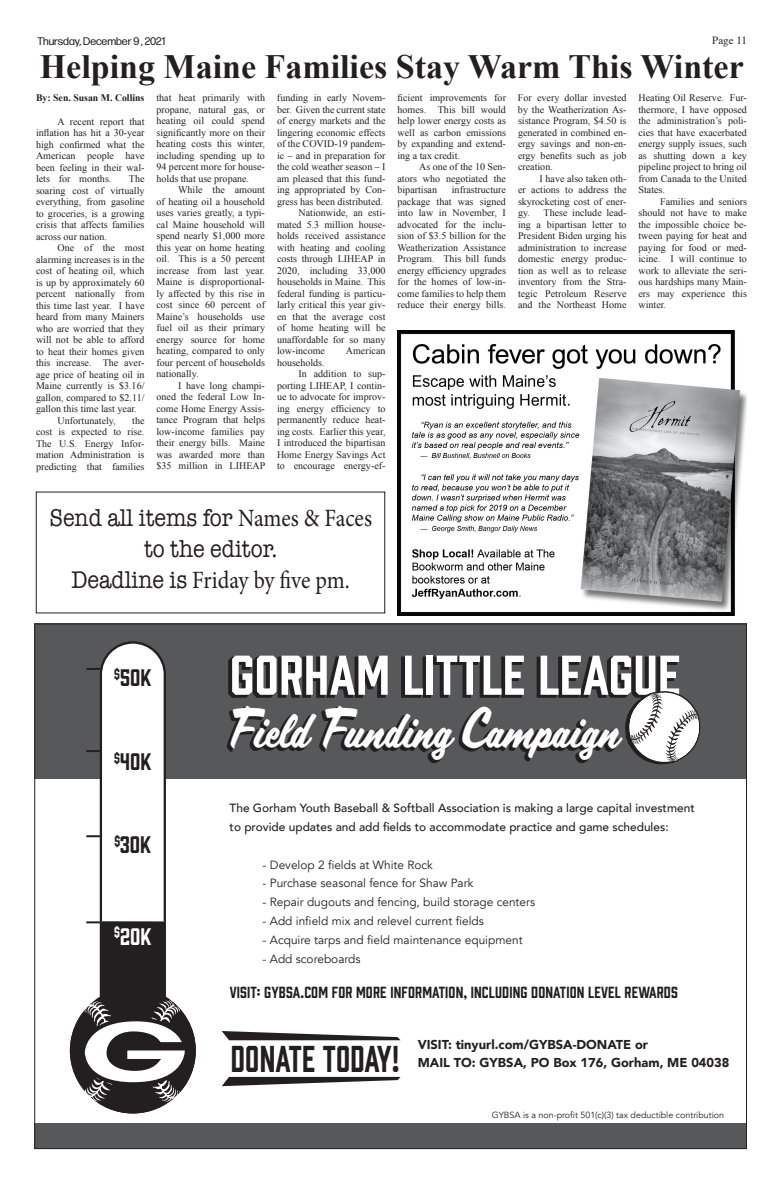
<style>
.page{position:relative;width:783px;height:1188px;background:#fff}
.page>*{position:absolute;margin:0;border:0;box-sizing:border-box;transform-origin:0 0}
.t1{font:51.5px "Prohibition";letter-spacing:.01em;color:#fff}
.t2{font:50.7px "Scriptorama JF Tradeshow";color:#fff;scale:.86 1}
.t3{font:34.4px "Prohibition";letter-spacing:.01em;color:#231f20;scale:.88 1}
.t4{font:700 34px "Times New Roman";color:#231f20}
.t5{font:24.9px/31px "American Typewriter";color:#231f20;text-align:center;scale:.88 1}
.t6{font:24.9px "Minion Pro";letter-spacing:-.01em;color:#231f20;scale:.88 1}
.t7{font:22px "Prohibition";color:#231f20}
.t8{font:22px "Prohibition";color:#fff}
.t9{font:14.8px "Prohibition";letter-spacing:.01em;color:#231f20}
.t10{font:900 12.9px/18.8px "Avenir";color:#231f20}
.t11{font:11.9px "Avenir";color:#231f20}
.t12{font:500 11.9px/18.8px "Avenir";color:#231f20}
.t13{font:11px "Forma DJR Deck";color:#231f20}
.t14{font:11px "Times";color:#231f20}
.t15{font:10px/11.5px "Times New Roman";color:#231f20;text-align:justify}
.t16{font:700 10px "Times New Roman";color:#231f20}
.t17{font:8.9px "Avenir";color:#231f20}
.s1{font-family:"Minion Pro"}
.s2{font-family:"American Typewriter"}
</style>
<div class="page">
<div style="left:34px;top:623px;width:713px;height:156px;background:#57585a"></div>
<div style="left:34px;top:1123px;width:713px;height:26px;background:#57585a"></div>
<svg style="left:222px;top:1077px;width:179px;height:9px"></svg>
<svg style="left:70px;top:641px;width:126px;height:473px"></svg>
<svg style="left:625px;top:691px;width:76px;height:74px"></svg>
<svg style="left:222px;top:1031px;width:179px;height:9px"></svg>
<img style="left:398px;top:330px;width:349px;height:286px">
<p class="t13" style="left:38px;top:34px;width:130px">Thursday, December 9 , 2021</p>
<p class="t14" style="left:712px;top:30px;width:36px">Page 11</p>
<h3 class="t4" style="left:40px;top:43px;width:705px">Helping Maine Families Stay Warm This Winter</h3>
<p class="t16" style="left:36px;top:91px;width:110px">By: Sen. Susan M. Collins</p>
<p class="t15" style="left:36px;top:115px;width:110px;text-indent:22px">A recent report that inflation has hit a 30-year high confirmed what the American people have been feeling in their wal&shy;lets for months.</p>
<p class="t15" style="left:277px;top:92px;width:110px">funding in early Novem-</p>
<p class="t15" style="left:277px;top:104px;width:110px">ber. Given the current state</p>
<p class="t15" style="left:277px;top:115px;width:110px">of energy markets and the</p>
<p class="t15" style="left:277px;top:127px;width:110px">lingering economic effects</p>
<p class="t15" style="left:277px;top:138px;width:110px">of the COVID-19 pandem-</p>
<p class="t15" style="left:277px;top:150px;width:110px">ic – and in preparation for</p>
<p class="t15" style="left:277px;top:161px;width:110px">the cold weather season – I</p>
<p class="t15" style="left:277px;top:173px;width:110px">am pleased that this fund-</p>
<p class="t15" style="left:277px;top:184px;width:110px">ing appropriated by Con-</p>
<p class="t15" style="left:277px;top:196px;width:108px">gress has been distributed.</p>
<p class="t15" style="left:299px;top:207px;width:88px">Nationwide, an esti-</p>
<p class="t15" style="left:277px;top:219px;width:110px">mated 5.3 million house-</p>
<p class="t15" style="left:277px;top:230px;width:110px">holds received assistance</p>
<p class="t15" style="left:277px;top:242px;width:110px">with heating and cooling</p>
<p class="t15" style="left:277px;top:253px;width:110px">costs through LIHEAP in</p>
<p class="t15" style="left:277px;top:265px;width:110px">2020, including 33,000</p>
<p class="t15" style="left:277px;top:276px;width:110px">households in Maine. This</p>
<p class="t15" style="left:277px;top:288px;width:110px">federal funding is particu-</p>
<p class="t15" style="left:277px;top:299px;width:110px">larly critical this year giv-</p>
<p class="t15" style="left:277px;top:311px;width:110px">en that the average cost</p>
<p class="t15" style="left:277px;top:322px;width:110px">of home heating will be</p>
<p class="t15" style="left:277px;top:334px;width:110px">unaffordable for so many</p>
<p class="t15" style="left:277px;top:345px;width:50px">low-income</p>
<p class="t15" style="left:346px;top:345px;width:41px">American</p>
<p class="t15" style="left:277px;top:357px;width:49px">households.</p>
<p class="t15" style="left:299px;top:368px;width:88px">In addition to sup-</p>
<p class="t15" style="left:277px;top:380px;width:110px">porting LIHEAP, I contin-</p>
<p class="t15" style="left:277px;top:391px;width:110px">ue to advocate for improv-</p>
<p class="t15" style="left:277px;top:403px;width:110px">ing energy efficiency to</p>
<p class="t15" style="left:277px;top:414px;width:110px">permanently reduce heat-</p>
<p class="t15" style="left:277px;top:426px;width:110px">ing costs. Earlier this year,</p>
<p class="t15" style="left:277px;top:437px;width:110px">I introduced the bipartisan</p>
<p class="t15" style="left:277px;top:449px;width:110px">Home Energy Savings Act</p>
<p class="t15" style="left:277px;top:460px;width:110px">to encourage energy-ef-</p>
<p class="t15" style="left:398px;top:92px;width:110px">ficient improvements for homes. This bill would help lower energy costs as well as carbon emissions by expanding and extend&shy;ing a tax credit.</p>
<p class="t15" style="left:398px;top:161px;width:110px;text-indent:22px">As one of the 10 Sen&shy;ators who negotiated the bipartisan</p>
<p class="t15" style="left:518px;top:92px;width:110px">For every dollar invested by the Weatherization As&shy;sistance Program, $4.50 is generated in combined en&shy;ergy savings and non-en&shy;ergy benefits such as job creation.</p>
<p class="t15" style="left:518px;top:173px;width:110px;text-indent:22px">I have also taken oth&shy;er actions to address the skyrocketing cost of ener&shy;gy.</p>
<p class="t15" style="left:638px;top:92px;width:110px">Heating Oil Reserve. Fur&shy;thermore, I have opposed the administration’s poli&shy;cies that have exacerbated energy supply issues, such as shutting down a key pipeline project to bring oil from Canada to the United States.</p>
<p class="t15" style="left:638px;top:196px;width:110px;text-indent:22px">Families and seniors should not have to make the impossible choice be&shy;tween paying for heat and paying for food or med&shy;icine. I will continue to work to alleviate the seri&shy;ous hardships many Main&shy;ers may experience this winter.</p>
<p class="t15" style="left:156px;top:92px;width:110px">that heat primarily with propane, natural gas, or heating oil could spend significantly more on their heating costs this winter, including spending up to 94 percent more for house&shy;holds that use propane.</p>
<p class="t15" style="left:156px;top:184px;width:110px;text-indent:22px">While the amount of heating oil a household uses varies greatly, a typi&shy;cal Maine household will spend nearly $1,000 more this year on home heating oil. This is a 50 percent increase from last year.<br>Maine is disproportional&shy;ly affected by this rise in cost since 60 percent of Maine’s households use fuel oil as their primary energy source for home heating, compared to only four percent of households nationally.</p>
<p class="t15" style="left:156px;top:380px;width:110px;text-indent:22px">I have long champi&shy;oned the federal Low In&shy;come Home Energy Assis&shy;tance Program that helps low-income families pay their energy bills. Maine was awarded more than $35 million in LIHEAP</p>
<p class="t15" style="left:36px;top:173px;width:110px;text-indent:93px">The soaring cost of virtually everything, from gasoline to groceries, is a growing crisis that affects families across our nation.</p>
<p class="t15" style="left:58px;top:242px;width:88px">One of the most</p>
<p class="t15" style="left:36px;top:253px;width:110px">alarming increases is in the</p>
<p class="t15" style="left:36px;top:265px;width:110px">cost of heating oil, which</p>
<p class="t15" style="left:36px;top:276px;width:110px">is up by approximately 60</p>
<p class="t15" style="left:36px;top:288px;width:110px">percent nationally from</p>
<p class="t15" style="left:36px;top:299px;width:110px">this time last year. I have</p>
<p class="t15" style="left:36px;top:311px;width:110px">heard from many Mainers</p>
<p class="t15" style="left:36px;top:322px;width:110px">who are worried that they</p>
<p class="t15" style="left:36px;top:334px;width:110px">will not be able to afford</p>
<p class="t15" style="left:36px;top:345px;width:110px">to heat their homes given</p>
<p class="t15" style="left:36px;top:357px;width:110px">this increase. The aver-</p>
<p class="t15" style="left:36px;top:368px;width:110px">age price of heating oil in</p>
<p class="t15" style="left:36px;top:380px;width:110px">Maine currently is $3.16/</p>
<p class="t15" style="left:36px;top:391px;width:110px">gallon, compared to $2.11/</p>
<p class="t15" style="left:36px;top:403px;width:102px">gallon this time last year.</p>
<p class="t15" style="left:58px;top:414px;width:60px">Unfortunately,</p>
<p class="t15" style="left:398px;top:184px;width:110px;text-indent:54px">infrastructure package that was signed into law in November, I advocated for the inclu&shy;sion of $3.5 billion for the Weatherization Assistance Program. This bill funds energy efficiency upgrades for the homes of low-in&shy;come families to help them reduce their energy bills.</p>
<p class="t15" style="left:518px;top:207px;width:110px;text-indent:26px">These include lead&shy;ing a bipartisan letter to President Biden urging his administration to increase domestic energy produc&shy;tion as well as to release inventory from the Stra&shy;tegic Petroleum Reserve and the Northeast Home</p>
<p class="t15" style="left:36px;top:414px;width:110px;text-indent:96px">the cost is expected to rise.<br>The U.S. Energy Infor&shy;mation Administration is predicting that families</p>
<h3 class="t5" style="left:49px;top:501px;width:368px">Send all items for <span class="s1">Names &amp; Faces </span>to the editor.</h3>
<h3 class="t6" style="left:72px;top:563px;width:318px"><span class="s2">Deadline is</span> Friday by five pm.</h3>
<h3 class="t7" style="left:114px;top:662px;width:39px"><sup>$</sup>50K</h3>
<h3 class="t7" style="left:114px;top:746px;width:39px"><sup>$</sup>40K</h3>
<h3 class="t7" style="left:114px;top:829px;width:38px"><sup>$</sup>30K</h3>
<h3 class="t8" style="left:114px;top:921px;width:39px"><sup>$</sup>20K</h3>
<h1 class="t1" style="left:230px;top:639px;width:452px">GORHAM LITTLE LEAGUE</h1>
<h2 class="t2" style="left:230px;top:694px;width:454px">Field Funding Campaign</h2>
<p class="t12" style="left:230px;top:798px;width:467px">The Gorham Youth Baseball &amp; Softball Association is making a large capital investment to provide updates and add fields to accommodate practice and game schedules:</p>
<p class="t11" style="left:263px;top:857px;width:172px">- Develop 2 fields at White Rock</p>
<p class="t11" style="left:263px;top:876px;width:212px">- Purchase seasonal fence for Shaw Park</p>
<p class="t11" style="left:263px;top:895px;width:274px">- Repair dugouts and fencing, build storage centers</p>
<p class="t11" style="left:263px;top:914px;width:223px">- Add infield mix and relevel current fields</p>
<p class="t11" style="left:263px;top:933px;width:262px">- Acquire tarps and field maintenance equipment</p>
<p class="t11" style="left:263px;top:951px;width:99px">- Add scoreboards</p>
<h3 class="t9" style="left:230px;top:982px;width:450px">VISIT: GYBSA.COM FOR MORE INFORMATION, INCLUDING DONATION LEVEL REWARDS</h3>
<h3 class="t3" style="left:231px;top:1035px;width:193px">DONATE TODAY!</h3>
<p class="t10" style="left:418px;top:1034px;width:313px">VISIT: tinyurl.com/GYBSA-DONATE or<br>MAIL TO: GYBSA, PO Box 176, Gorham, ME 04038</p>
<p class="t17" style="left:492px;top:1110px;width:234px">GYBSA is a non-profit 501(c)(3) tax deductible contribution</p>
</div>
